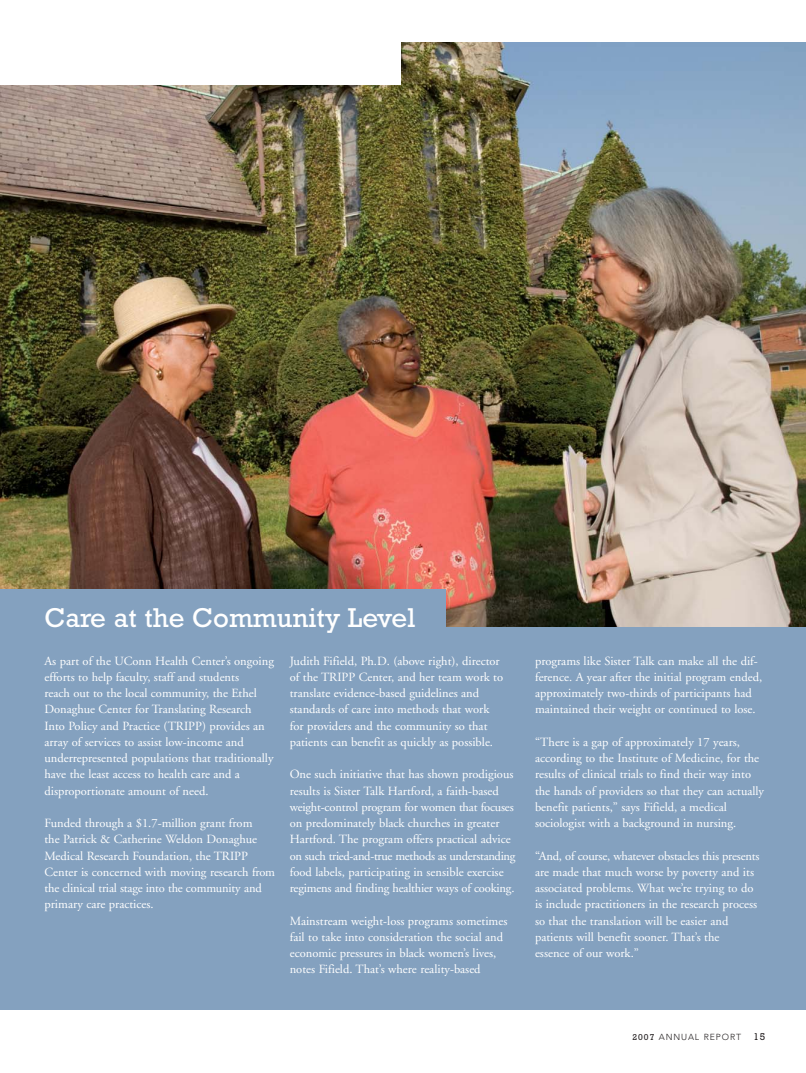
<style>
.page{position:relative;width:806px;height:1073px;background:#fff}
.page>*{position:absolute;margin:0;border:0;box-sizing:border-box;transform-origin:0 0}
.t1{font:27.62px "Rockwell";color:#fff}
.t2{font:12.5px/16.2px "Adobe Garamond";color:#fff}
.t3{font:300 8.75px "Avenir";letter-spacing:.105em;color:#231f20}
.s1{font-family:"Rockwell";font-weight:400}
.s2{font-family:"Rockwell";font-weight:400;font-size:10px}
</style>
<div class="page">
<img style="left:0;top:42px;width:805px;height:585px">
<div style="left:0;top:627px;width:805px;height:383px;background:#84a1bf"></div>
<div style="left:0;top:23px;width:400px;height:62px;background:#fff"></div>
<div style="left:0;top:590px;width:445px;height:55px;background:#84a1bf"></div>
<h1 class="t1" style="left:44px;top:608px;width:372px">Care at the Community Level</h1>
<p class="t2" style="left:44px;top:654px;width:231px">As part of the UConn Health Center’s ongoing efforts to help faculty, staff and students<br>reach out to the local community, the Ethel Donaghue Center for Translating Research Into Policy and Practice (TRIPP) provides an array of services to assist low-income and underrepresented populations that traditionally have the least access to health care and a disproportionate amount of need.</p>
<p class="t2" style="left:44px;top:816px;width:232px">Funded through a $1.7-million grant from<br>the Patrick &amp; Catherine Weldon Donaghue Medical Research Foundation, the TRIPP Center is concerned with moving research from the clinical trial stage into the community and primary care practices.</p>
<p class="t2" style="left:289px;top:654px;width:215px">Judith Fifield, Ph.D. (above right), director of the TRIPP Center, and her team work to translate evidence-based guidelines and standards of care into methods that work for providers and the community so that patients can benefit as quickly as possible.</p>
<p class="t2" style="left:289px;top:767px;width:227px">One such initiative that has shown prodigious results is Sister Talk Hartford, a faith-based weight-control program for women that focuses on predominately black churches in greater Hartford. The program offers practical advice on such tried-and-true methods as understanding food labels, participating in sensible exercise regimens and finding healthier ways of cooking.</p>
<p class="t2" style="left:289px;top:914px;width:219px">Mainstream weight-loss programs sometimes fail to take into consideration the social and economic pressures in black women’s lives, notes Fifield. That’s where reality-based</p>
<p class="t2" style="left:534px;top:654px;width:228px">programs like Sister Talk can make all the dif&shy;ference. A year after the initial program ended, approximately two-thirds of participants had maintained their weight or continued to lose.</p>
<p class="t2" style="left:534px;top:735px;width:230px">“There is a gap of approximately 17 years, according to the Institute of Medicine, for the results of clinical trials to find their way into the hands of providers so that they can actually benefit patients,” says Fifield, a medical sociologist with a background in nursing.</p>
<p class="t2" style="left:534px;top:849px;width:226px">“And, of course, whatever obstacles this presents are made that much worse by poverty and its associated problems. What we’re trying to do is include practitioners in the research process so that the translation will be easier and patients will benefit sooner. That’s the<br>essence of our work.”</p>
<p class="t3" style="left:632px;top:1033px;width:134px"><span class="s1">2007</span> ANNUAL REPORT <span class="s2">15</span></p>
</div>
